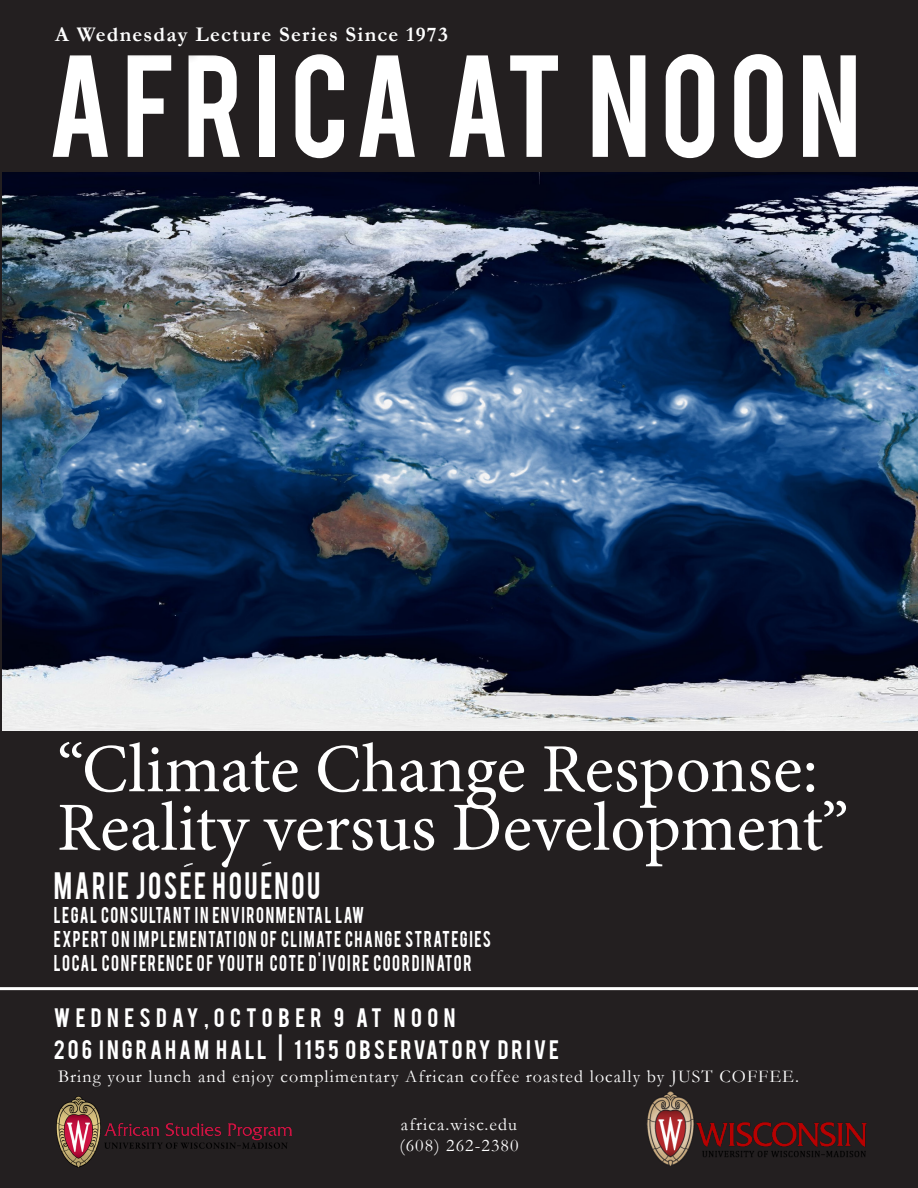
<style>
.page{position:relative;width:918px;height:1188px;background:#231f20}
.page>*{position:absolute;margin:0;border:0;box-sizing:border-box;transform-origin:0 0}
.Lecturer_details_big{font:114px "Bebas";letter-spacing:.08em;color:#fff}
.t1{font:69px/58.5px "Minion Pro";letter-spacing:-.005em;color:#fff}
.Lecturer_details_big-2{font:30px "Bebas";letter-spacing:.105em;color:#fff;scale:.85 1}
.Location{font:21px "Bebas";letter-spacing:.14em;color:#fff}
.Lecturer_details_big-3{font:700 21px "Garamond";letter-spacing:.06em;color:#fff}
.Date_Time_big{font:21px "Bebas";letter-spacing:.26em;color:#fff}
.Lecturer_details_big-4{font:18px "Bebas";letter-spacing:.095em;color:#fff;scale:.85 1}
.Lecturer_details_big-5{font:18px "Garamond";letter-spacing:.06em;color:#fff}
</style>
<div class="page">
<hr style="left:0;top:987px;width:918px;height:3px;background:#fff">
<img style="left:57px;top:1097px;width:234px;height:71px">
<img style="left:646px;top:1092px;width:221px;height:74px">
<img style="left:2px;top:172px;width:916px;height:558px">
<div style="left:56px;top:57px;width:819px;height:120px;background:#231f20"></div>
<svg style="left:184px;top:863px;width:9px;height:5px"></svg>
<svg style="left:263px;top:861px;width:9px;height:5px"></svg>
<p class="Lecturer_details_big-3" style="left:55px;top:20px;width:394px">A Wednesday Lecture Series Since 1973</p>
<p class="Lecturer_details_big" style="left:47px;top:23px;width:815px">AFRICA AT NOON</p>
<p class="t1" style="left:57px;top:740px;width:793px">“Climate Change Response:<br>Reality versus Development”</p>
<p class="Lecturer_details_big-2" style="left:54px;top:864px;width:315px">MARIE JOSEE HOUENOU</p>
<p class="Lecturer_details_big-4" style="left:54px;top:902px;width:366px">LEGAL CONSULTANT IN ENVIRONMENTAL LAW</p>
<p class="Lecturer_details_big-4" style="left:54px;top:926px;width:516px">EXPERT ON IMPLEMENTATION OF CLIMATE CHANGE STRATEGIES</p>
<p class="Lecturer_details_big-4" style="left:54px;top:950px;width:493px">LOCAL CONFERENCE OF YOUTH COTE D'IVOIRE COORDINATOR</p>
<p class="Date_Time_big" style="left:54px;top:1003px;width:403px">WEDNESDAY,OCTOBER 9 AT NOON</p>
<p class="Location" style="left:54px;top:1034px;width:507px">206 INGRAHAM HALL | 1155 OBSERVATORY DRIVE</p>
<p class="Lecturer_details_big-5" style="left:58px;top:1064px;width:743px">Bring your lunch and enjoy complimentary African coffee roasted locally by JUST COFFEE.</p>
<p class="Lecturer_details_big-5" style="left:401px;top:1113px;width:118px">africa.wisc.edu</p>
<p class="Lecturer_details_big-5" style="left:399px;top:1134px;width:121px">(608) 262-2380</p>
</div>
